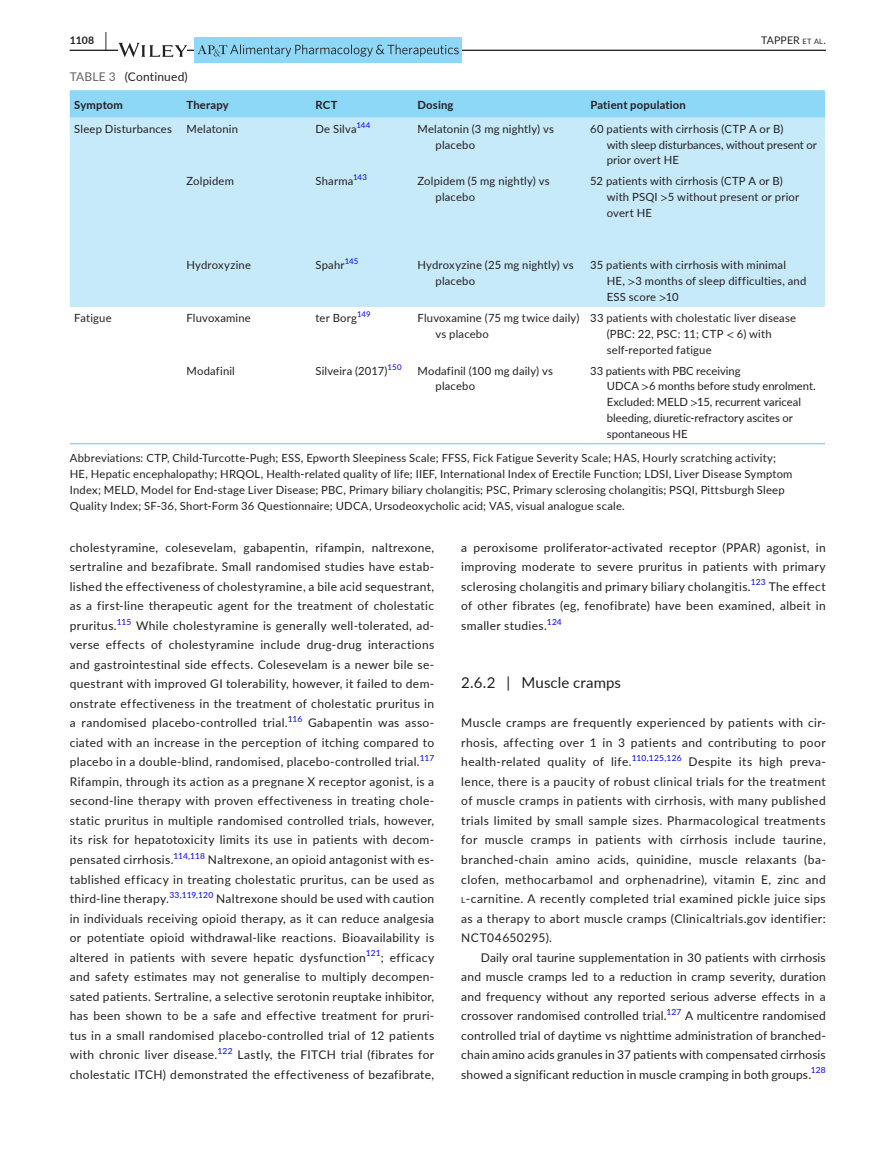
<style>
.page{position:relative;width:893px;height:1174px;background:#fff}
.page>*{position:absolute;margin:0;border:0;box-sizing:border-box;transform-origin:0 0}
.t1{font:15px "Lato";letter-spacing:.005em;color:#231f20}
.t2{font:12px/19.5px "Lato";letter-spacing:.03em;color:#231f20;text-align:justify}
.t3{font:11.25px/15.8px "Lato";letter-spacing:.015em;color:#231f20}
.t4{font:700 11.25px "Lato";letter-spacing:.015em;color:#231f20}
.t5{font:10.5px "Lato";letter-spacing:.01em;color:#231f20}
.t6{font:700 10.5px "Lato";color:#231f20}
.t7{font:8.4px "Lato";letter-spacing:.015em;color:#00f}
.t8{font:7.8px "Lato";color:#00f}
.s1{font-size:19.5px}
.s2{font-size:7.35px}
.s3{font-style:inherit}
.s4{color:#636366}
.s5{font-family:"STIX"}
.s6{font-size:8.4px}
</style>
<div class="page">
<hr style="left:70px;top:50px;width:756px;height:1px;background:#231f20">
<svg style="left:118px;top:43px;width:69px;height:14px"></svg>
<div style="left:195px;top:38px;width:267px;height:25px;background:#8dd7f7"></div>
<svg style="left:197px;top:44px;width:262px;height:13px"></svg>
<svg style="left:70px;top:90px;width:755px;height:28px;background:#8fd7f7"></svg>
<div style="left:70px;top:118px;width:755px;height:189px;background:#c6eafa"></div>
<hr style="left:70px;top:443px;width:112px;height:1px;background:#8dd7f7">
<hr style="left:182px;top:443px;width:129px;height:1px;background:#8dd7f7">
<hr style="left:311px;top:443px;width:102px;height:1px;background:#8dd7f7">
<hr style="left:413px;top:443px;width:173px;height:1px;background:#8dd7f7">
<hr style="left:586px;top:443px;width:307px;height:1px;background:#8dd7f7">
<div style="left:826px;top:73px;width:67px;height:447px;background:#fff"></div>
<p class="t6" style="left:70px;top:33px;width:39px">1108 <span class="s1">|</span></p>
<p class="t5" style="left:761px;top:33px;width:66px">TAPPER <span class="s2">et al</span><span class="s3">.</span></p>
<p class="t2" style="left:70px;top:67px;width:120px"><span class="s4">TABLE 3</span> (Continued)</p>
<p class="t4" style="left:74px;top:96px;width:50px">Symptom</p>
<p class="t4" style="left:186px;top:96px;width:44px">Therapy</p>
<p class="t4" style="left:315px;top:96px;width:23px">RCT</p>
<p class="t4" style="left:417px;top:96px;width:38px">Dosing</p>
<p class="t4" style="left:590px;top:96px;width:97px">Patient population</p>
<p class="t3" style="left:74px;top:120px;width:99px">Sleep Disturbances</p>
<p class="t3" style="left:186px;top:120px;width:53px">Melatonin</p>
<p class="t3" style="left:315px;top:120px;width:43px">De Silva</p>
<p class="t8" style="left:356px;top:119px;width:15px">144</p>
<p class="t3" style="left:435px;top:120px;width:120px;text-indent:-18px">Melatonin (3 mg nightly) vs placebo</p>
<p class="t3" style="left:607px;top:120px;width:211px;text-indent:-17px">60 patients with cirrhosis (CTP A or B)<br>with sleep disturbances, without present or prior overt HE</p>
<p class="t3" style="left:186px;top:173px;width:49px">Zolpidem</p>
<p class="t3" style="left:315px;top:173px;width:39px">Sharma</p>
<p class="t8" style="left:353px;top:172px;width:15px">143</p>
<p class="t3" style="left:435px;top:173px;width:116px;text-indent:-18px">Zolpidem (5 mg nightly) vs placebo</p>
<p class="t3" style="left:607px;top:173px;width:194px;text-indent:-17px">52 patients with cirrhosis (CTP A or B) with PSQI <span class="s5">&gt;</span>5 without present or prior overt HE</p>
<p class="t3" style="left:186px;top:257px;width:66px">Hydroxyzine</p>
<p class="t3" style="left:315px;top:257px;width:31px">Spahr</p>
<p class="t8" style="left:345px;top:256px;width:15px">145</p>
<p class="t3" style="left:435px;top:257px;width:140px;text-indent:-18px">Hydroxyzine (25 mg nightly) vs placebo</p>
<p class="t3" style="left:607px;top:257px;width:201px;text-indent:-17px">35 patients with cirrhosis with minimal<br>HE, <span class="s5">&gt;</span>3 months of sleep difficulties, and<br>ESS score <span class="s5">&gt;</span>10</p>
<p class="t3" style="left:74px;top:309px;width:39px">Fatigue</p>
<p class="t3" style="left:186px;top:309px;width:66px">Fluvoxamine</p>
<p class="t3" style="left:315px;top:309px;width:43px">ter Borg</p>
<p class="t8" style="left:357px;top:308px;width:15px">149</p>
<p class="t3" style="left:435px;top:309px;width:145px;text-indent:-18px">Fluvoxamine (75 mg twice daily) vs placebo</p>
<p class="t3" style="left:607px;top:309px;width:191px;text-indent:-17px">33 patients with cholestatic liver disease (PBC: 22, PSC: 11; CTP <span class="s5">&lt;</span> 6) with self-reported fatigue</p>
<p class="t3" style="left:186px;top:362px;width:50px">Modafinil</p>
<p class="t3" style="left:315px;top:362px;width:74px">Silveira (2017)</p>
<p class="t8" style="left:388px;top:361px;width:16px">150</p>
<p class="t3" style="left:435px;top:362px;width:119px;text-indent:-18px">Modafinil (100 mg daily) vs placebo</p>
<p class="t3" style="left:607px;top:362px;width:211px;text-indent:-17px">33 patients with PBC receiving<br>UDCA <span class="s5">&gt;</span>6 months before study enrolment.<br>Excluded: MELD <span class="s5">&gt;</span>15, recurrent variceal bleeding, diuretic-refractory ascites or spontaneous HE</p>
<p class="t3" style="left:70px;top:450px;width:724px">Abbreviations: CTP, Child-Turcotte-Pugh; ESS, Epworth Sleepiness Scale; FFSS, Fick Fatigue Severity Scale; HAS, Hourly scratching activity; HE, Hepatic encephalopathy; HRQOL, Health-related quality of life; IIEF, International Index of Erectile Function; LDSI, Liver Disease Symptom Index; MELD, Model for End-stage Liver Disease; PBC, Primary biliary cholangitis; PSC, Primary sclerosing cholangitis; PSQI, Pittsburgh Sleep Quality Index; SF-36, Short-Form 36 Questionnaire; UDCA, Ursodeoxycholic acid; VAS, visual analogue scale.</p>
<p class="t2" style="left:70px;top:537px;width:366px">cholestyramine, colesevelam, gabapentin, rifampin, naltrexone, sertraline and bezafibrate. Small randomised studies have estab&shy;lished the effectiveness of cholestyramine, a bile acid sequestrant, as a first-line therapeutic agent for the treatment of cholestatic pruritus.</p>
<p class="t7" style="left:117px;top:615px;width:16px">115</p>
<p class="t2" style="left:70px;top:615px;width:366px;text-indent:66px">While cholestyramine is generally well-tolerated, ad&shy;verse effects of cholestyramine include drug-drug interactions and gastrointestinal side effects. Colesevelam is a newer bile se&shy;questrant with improved GI tolerability, however, it failed to dem&shy;onstrate effectiveness in the treatment of cholestatic pruritus in a randomised placebo-controlled trial.</p>
<p class="t7" style="left:288px;top:713px;width:16px">116</p>
<p class="t2" style="left:70px;top:713px;width:366px;text-indent:238px">Gabapentin was asso&shy;ciated with an increase in the perception of itching compared to placebo in a double-blind, randomised, placebo-controlled trial.</p>
<p class="t7" style="left:420px;top:752px;width:16px">117</p>
<p class="t2" style="left:70px;top:771px;width:366px">Rifampin, through its action as a pregnane X receptor agonist, is a second-line therapy with proven effectiveness in treating chole&shy;static pruritus in multiple randomised controlled trials, however, its risk for hepatotoxicity limits its use in patients with decom&shy;pensated cirrhosis.<sup>114,118</sup> Naltrexone, an opioid antagonist with es&shy;tablished efficacy in treating cholestatic pruritus, can be used as third-line therapy.<sup>33,119,120</sup> Naltrexone should be used with caution in individuals receiving opioid therapy, as it can reduce analgesia or potentiate opioid withdrawal-like reactions. Bioavailability is altered in patients with severe hepatic dysfunction<sup>121</sup>; efficacy and safety estimates may not generalise to multiply decompen&shy;sated patients. Sertraline, a selective serotonin reuptake inhibitor, has been shown to be a safe and effective treatment for pruri&shy;tus in a small randomised placebo-controlled trial of 12 patients with chronic liver disease.<sup>122</sup> Lastly, the FITCH trial (fibrates for cholestatic ITCH) demonstrated the effectiveness of bezafibrate,</p>
<p class="t2" style="left:461px;top:537px;width:366px">a peroxisome proliferator-activated receptor (PPAR) agonist, in improving moderate to severe pruritus in patients with primary sclerosing cholangitis and primary biliary cholangitis.</p>
<p class="t7" style="left:751px;top:576px;width:17px">123</p>
<p class="t2" style="left:461px;top:576px;width:366px;text-indent:307px">The effect of other fibrates (eg, fenofibrate) have been examined, albeit in smaller studies.</p>
<p class="t7" style="left:547px;top:615px;width:16px">124</p>
<p class="t1" style="left:461px;top:672px;width:161px">2.6.2 | Muscle cramps</p>
<p class="t2" style="left:461px;top:713px;width:366px">Muscle cramps are frequently experienced by patients with cir&shy;rhosis, affecting over 1 in 3 patients and contributing to poor health-related quality of life.</p>
<p class="t7" style="left:632px;top:752px;width:51px">110,125,126</p>
<p class="t2" style="left:461px;top:752px;width:366px;text-indent:227px">Despite its high preva&shy;lence, there is a paucity of robust clinical trials for the treatment of muscle cramps in patients with cirrhosis, with many published trials limited by small sample sizes. Pharmacological treatments for muscle cramps in patients with cirrhosis include taurine, branched-chain amino acids, quinidine, muscle relaxants (ba&shy;clofen, methocarbamol and orphenadrine), vitamin E, zinc and <span class="s6">l</span>-carnitine. A recently completed trial examined pickle juice sips as a therapy to abort muscle cramps (Clinicaltrials.gov identifier:<br>NCT04650295).</p>
<p class="t2" style="left:461px;top:947px;width:366px;text-indent:20px">Daily oral taurine supplementation in 30 patients with cirrhosis and muscle cramps led to a reduction in cramp severity, duration and frequency without any reported serious adverse effects in a crossover randomised controlled trial.<sup>127</sup> A multicentre randomised controlled trial of daytime vs nighttime administration of branched&shy;chain amino acids granules in 37 patients with compensated cirrhosis showed a significant reduction in muscle cramping in both groups.<sup>128</sup></p>
</div>
